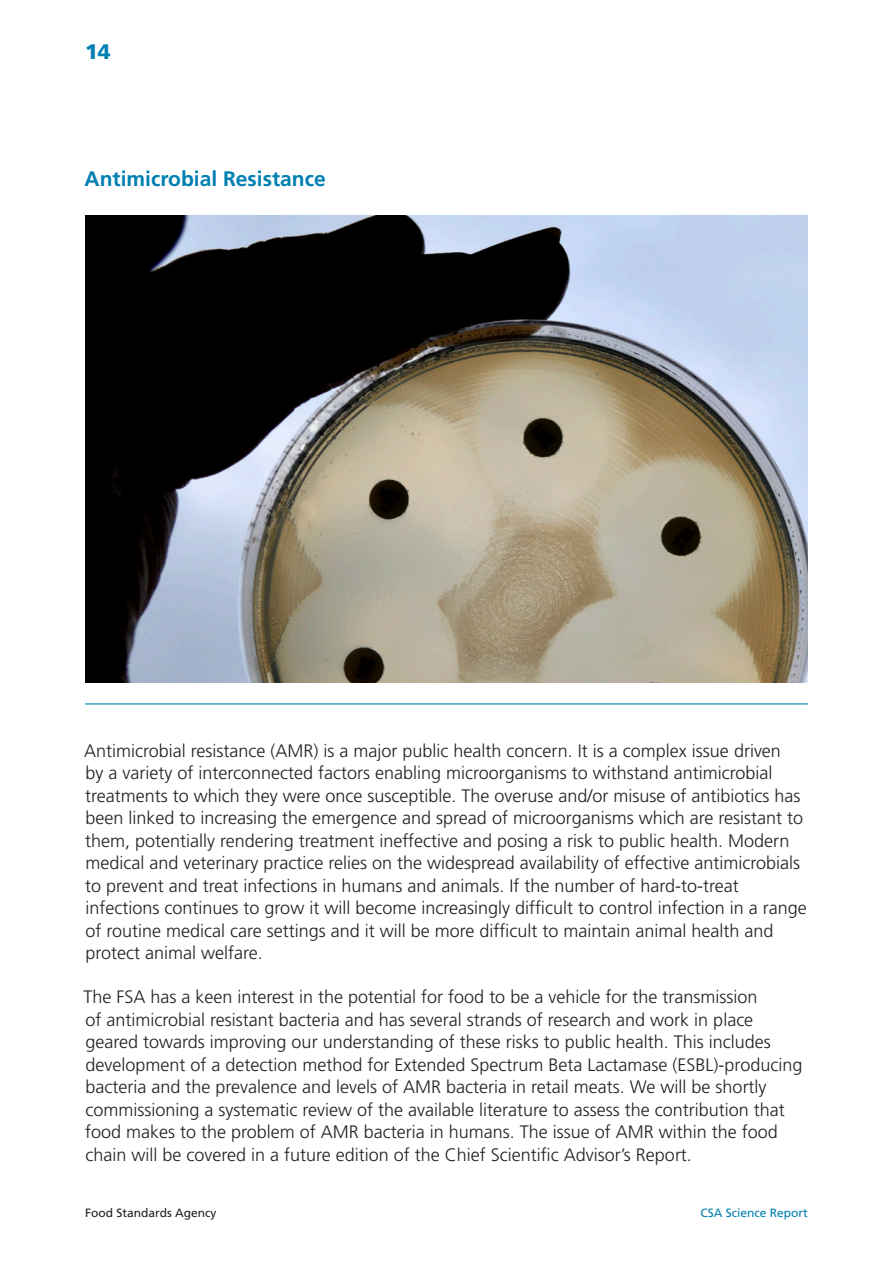
<style>
.page{position:relative;width:893px;height:1263px;background:#fff}
.page>*{position:absolute;margin:0;border:0;box-sizing:border-box;transform-origin:0 0}
.HEAD_2{font:700 21px "Frutiger";color:#007fb2}
.t1{font:900 21px "Frutiger";color:#007fb2}
.BODY_COPY{font:300 18px/22.5px "Frutiger";color:#231f20}
.t2{font:12px "Frutiger";color:#231f20}
.t3{font:12px "Frutiger";color:#007fb2}
</style>
<div class="page">
<img style="left:85px;top:215px;width:723px;height:468px">
<hr style="left:85px;top:703px;width:723px;height:1px;background:#007fb2">
<p class="t1" style="left:85px;top:39px;width:27px">14</p>
<p class="HEAD_2" style="left:85px;top:166px;width:243px">Antimicrobial Resistance</p>
<p class="BODY_COPY" style="left:84px;top:740px;width:724px">Antimicrobial resistance (AMR) is a major public health concern. It is a complex issue driven<br>by a variety of interconnected factors enabling microorganisms to withstand antimicrobial treatments to which they were once susceptible. The overuse and/or misuse of antibiotics has been linked to increasing the emergence and spread of microorganisms which are resistant to them, potentially rendering treatment ineffective and posing a risk to public health. Modern medical and veterinary practice relies on the widespread availability of effective antimicrobials to prevent and treat infections in humans and animals. If the number of hard-to-treat infections continues to grow it will become increasingly difficult to control infection in a range of routine medical care settings and it will be more difficult to maintain animal health and protect animal welfare.</p>
<p class="BODY_COPY" style="left:84px;top:986px;width:720px">The FSA has a keen interest in the potential for food to be a vehicle for the transmission<br>of antimicrobial resistant bacteria and has several strands of research and work in place geared towards improving our understanding of these risks to public health. This includes development of a detection method for Extended Spectrum Beta Lactamase (ESBL)-producing bacteria and the prevalence and levels of AMR bacteria in retail meats. We will be shortly commissioning a systematic review of the available literature to assess the contribution that food makes to the problem of AMR bacteria in humans. The issue of AMR within the food chain will be covered in a future edition of the Chief Scientific Advisor’s Report.</p>
<p class="t2" style="left:85px;top:1205px;width:133px">Food Standards Agency</p>
<p class="t3" style="left:701px;top:1205px;width:109px">CSA Science Report</p>
</div>
